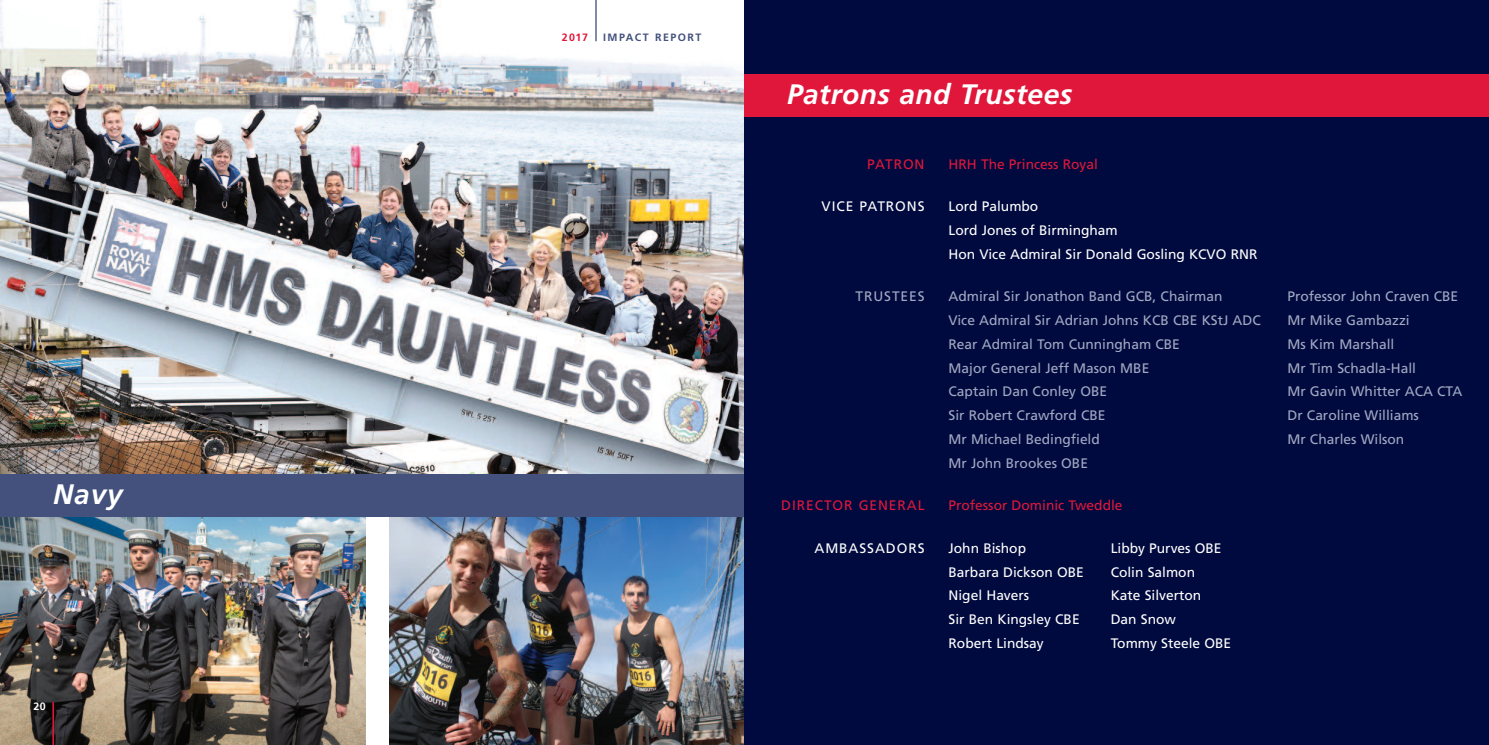
<style>
.page{position:relative;width:1489px;height:745px;background:#fff}
.page>*{position:absolute;margin:0;border:0;box-sizing:border-box;transform-origin:0 0}
.t1{font:italic 700 28.12px "Frutiger";letter-spacing:.015em;color:#fff}
.t2{font:13.75px/23.8px "Frutiger";color:#a3a9c3}
.t3{font:13.75px/23.8px "Frutiger";color:#fff}
.t4{font:13.75px "Frutiger";color:#e0173b}
.t5{font:13.75px "Frutiger";letter-spacing:.065em;color:#fff}
.t6{font:13.75px "Frutiger";letter-spacing:.065em;color:#e0173b}
.t7{font:13.75px "Frutiger";letter-spacing:.065em;color:#a3a9c3}
.t8{font:700 10.62px "Frutiger";letter-spacing:.14em;color:#43517c}
.t9{font:700 10.62px "Frutiger";color:#e0173b}
.t10{font:700 10.62px "Frutiger";color:#fff}
</style>
<div class="page">
<img style="left:390px;top:516px;width:354px;height:228px">
<img style="left:0;top:516px;width:365px;height:228px">
<img style="left:0;top:0;width:744px;height:474px">
<hr style="left:595px;top:0;width:1px;height:41px;background:#657197">
<hr style="left:52px;top:701px;width:2px;height:43px;background:#e0173b">
<div style="left:0;top:474px;width:1488px;height:42px;background:#43517c"></div>
<div style="left:744px;top:0;width:744px;height:744px;background:#000a3e"></div>
<div style="left:744px;top:74px;width:744px;height:43px;background:#e0173b"></div>
<h1 class="t1" style="left:53px;top:482px;width:71px">Navy</h1>
<p class="t10" style="left:33px;top:701px;width:14px">20</p>
<p class="t9" style="left:562px;top:33px;width:28px">2017</p>
<p class="t8" style="left:603px;top:33px;width:100px">IMPACT REPORT</p>
<h1 class="t1" style="left:787px;top:83px;width:287px">Patrons and Trustees</h1>
<p class="t4" style="left:867px;top:158px;width:59px">PATRON</p>
<p class="t5" style="left:821px;top:200px;width:104px">VICE PATRONS</p>
<p class="t7" style="left:855px;top:290px;width:71px">TRUSTEES</p>
<p class="t6" style="left:781px;top:499px;width:145px">DIRECTOR GENERAL</p>
<p class="t5" style="left:814px;top:542px;width:111px">AMBASSADORS</p>
<p class="t4" style="left:948px;top:158px;width:151px">HRH The Princess Royal</p>
<p class="t3" style="left:948px;top:195px;width:310px">Lord Palumbo<br>Lord Jones of Birmingham<br>Hon Vice Admiral Sir Donald Gosling KCVO RNR</p>
<p class="t2" style="left:948px;top:285px;width:314px">Admiral Sir Jonathon Band GCB, Chairman<br>Vice Admiral Sir Adrian Johns KCB CBE KStJ ADC<br>Rear Admiral Tom Cunningham CBE<br>Major General Jeff Mason MBE<br>Captain Dan Conley OBE<br>Sir Robert Crawford CBE<br>Mr Michael Bedingfield<br>Mr John Brookes OBE</p>
<p class="t4" style="left:948px;top:499px;width:175px">Professor Dominic Tweddle</p>
<p class="t3" style="left:948px;top:536px;width:137px">John Bishop<br>Barbara Dickson OBE<br>Nigel Havers<br>Sir Ben Kingsley CBE<br>Robert Lindsay</p>
<p class="t3" style="left:1110px;top:537px;width:122px">Libby Purves OBE<br>Colin Salmon<br>Kate Silverton<br>Dan Snow<br>Tommy Steele OBE</p>
<p class="t2" style="left:1287px;top:285px;width:176px">Professor John Craven CBE<br>Mr Mike Gambazzi<br>Ms Kim Marshall<br>Mr Tim Schadla-Hall<br>Mr Gavin Whitter ACA CTA<br>Dr Caroline Williams<br>Mr Charles Wilson</p>
</div>
